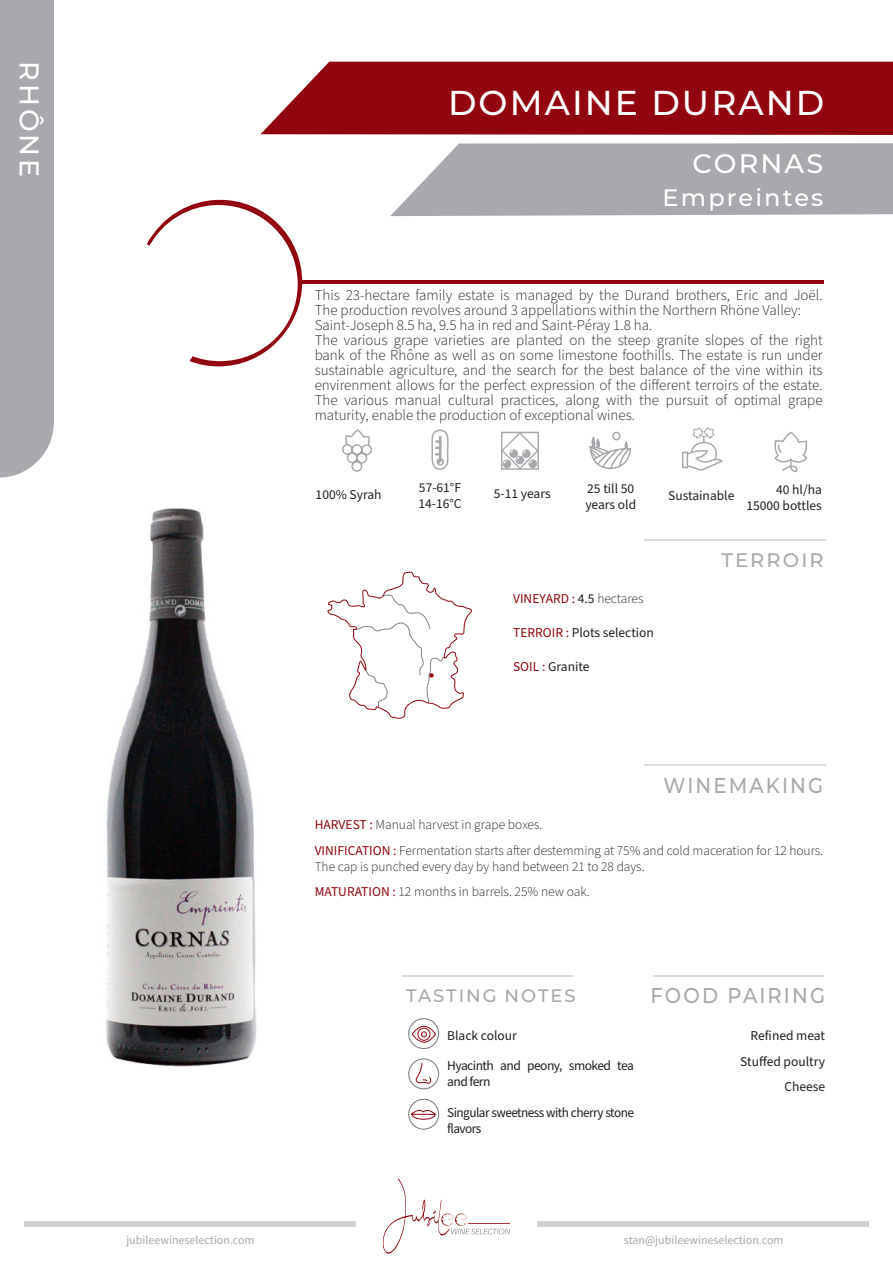
<style>
.page{position:relative;width:893px;height:1263px;background:#fff}
.page>*{position:absolute;margin:0;border:0;box-sizing:border-box;transform-origin:0 0}
.t1{font:500 34.5px "Montserrat";letter-spacing:.06em;color:#fff}
.t2{font:500 27px "Montserrat";letter-spacing:.11em;color:#fff}
.t3{font:500 26.7px "Montserrat";letter-spacing:.08em;color:#fff}
.t4{font:500 23.7px "Montserrat";letter-spacing:.09em;color:#fff}
.t5{font:500 21.45px "Montserrat";letter-spacing:.11em;color:#a8a9ad;scale:.91 1}
.t6{font:500 19.5px "Montserrat";letter-spacing:.11em;color:#a8a9ad}
.t7{font:500 18px "Montserrat";letter-spacing:.11em;color:#a8a9ad}
.t8{font:300 15px/15px "Source Sans Pro";color:#231f20}
.t9{font:300 13.5px "Source Sans Pro";color:#231f20}
.t10{font:13.5px/16.2px "Source Sans Pro";color:#231f20}
.t11{font:13.5px/16.2px "Source Sans Pro";letter-spacing:-.04em;color:#231f20}
.t12{font:13.5px "Source Sans Pro";color:#91060e}
.t13{font:12px "Source Sans Pro";color:#a8a9ad}
.s1{color:#231f20}
.s2{font-weight:300;color:#231f20}
.s3{color:#91060e}
.s4{font-weight:400;color:#91060e}
</style>
<div class="page">
<div style="left:25px;top:1221px;width:331px;height:6px;background:#d1d2d4"></div>
<div style="left:537px;top:1221px;width:331px;height:6px;background:#d1d2d4"></div>
<svg style="left:390px;top:143px;width:503px;height:73px;background:#afb0b3"></svg>
<div style="left:260px;top:62px;width:633px;height:73px;background:#91060e"></div>
<svg style="left:382px;top:1178px;width:128px;height:76px"></svg>
<div style="left:0;top:0;width:54px;height:478px;background:#a8a9ad"></div>
<hr style="left:302px;top:280px;width:522px;height:4px;background:#91060e">
<svg style="left:146px;top:199px;width:157px;height:168px"></svg>
<img style="left:106px;top:508px;width:151px;height:558px">
<div style="left:408px;top:1099px;width:31px;height:31px;border:1px solid #808285;border-radius:50%"></div>
<svg style="left:410px;top:1107px;width:26px;height:13px"></svg>
<div style="left:408px;top:1018px;width:31px;height:31px;border:1px solid #808285;border-radius:50%"></div>
<svg style="left:411px;top:1024px;width:25px;height:20px"></svg>
<div style="left:408px;top:1058px;width:31px;height:31px;border:1px solid #808285;border-radius:50%"></div>
<svg style="left:414px;top:1062px;width:18px;height:23px"></svg>
<hr style="left:644px;top:539px;width:181px;height:2px;background:#231f20">
<hr style="left:644px;top:764px;width:181px;height:2px;background:#231f20">
<hr style="left:403px;top:975px;width:170px;height:2px;background:#231f20">
<hr style="left:654px;top:975px;width:170px;height:2px;background:#231f20">
<svg style="left:342px;top:430px;width:30px;height:42px"></svg>
<svg style="left:431px;top:429px;width:18px;height:41px"></svg>
<svg style="left:774px;top:431px;width:34px;height:42px"></svg>
<svg style="left:589px;top:436px;width:43px;height:34px"></svg>
<div style="left:612px;top:432px;width:9px;height:8px;border:1px solid #a8a9ad;border-radius:50%"></div>
<svg style="left:501px;top:431px;width:38px;height:39px"></svg>
<svg style="left:682px;top:428px;width:41px;height:43px"></svg>
<svg style="left:327px;top:571px;width:145px;height:148px"></svg>
<p class="t2" style="left:48px;top:61px;width:118px;rotate:90deg">RHÔNE</p>
<p class="t1" style="left:448px;top:78px;width:378px">DOMAINE DURAND</p>
<p class="t3" style="left:693px;top:144px;width:132px">CORNAS</p>
<p class="t4" style="left:663px;top:181px;width:162px">Empreintes</p>
<p class="t8" style="left:315px;top:288px;width:509px">This 23-hectare family estate is managed by the Durand brothers, Eric and Joël.<br>The production revolves around 3 appellations within the Northern Rhöne Valley:</p>
<p class="t8" style="left:315px;top:318px;width:339px">Saint-Joseph 8.5 ha, 9.5 ha in red and Saint-Péray 1.8 ha.</p>
<p class="t8" style="left:315px;top:333px;width:510px;text-align:justify">The various grape varieties are planted on the steep granite slopes of the right bank of the Rhône as well as on some limestone foothills. The estate is run under sustainable agriculture, and the search for the best balance of the vine within its envirenment allows for the perfect expression of the different terroirs of the estate.<br>The various manual cultural practices, along with the pursuit of optimal grape maturity, enable the production of exceptional wines.</p>
<p class="t10" style="left:316px;top:487px;width:68px">100% Syrah</p>
<p class="t10" style="left:419px;top:480px;width:44px">57-61°F</p>
<p class="t10" style="left:418px;top:496px;width:45px">14-16°C</p>
<p class="t10" style="left:494px;top:486px;width:58px">5-11 years</p>
<p class="t10" style="left:585px;top:481px;width:52px">25 till 50 years old</p>
<p class="t10" style="left:776px;top:482px;width:47px">40 hl/ha</p>
<p class="t10" style="left:668px;top:488px;width:68px">Sustainable</p>
<p class="t10" style="left:746px;top:498px;width:77px">15000 bottles</p>
<p class="t12" style="left:513px;top:589px;width:132px">VINEYARD : <span class="s1">4.5</span> <span class="s2">hectares</span></p>
<p class="t10" style="left:513px;top:625px;width:142px"><span class="s3">TERROIR :</span> Plots selection</p>
<p class="t10" style="left:513px;top:659px;width:78px"><span class="s3">SOIL :</span> Granite</p>
<p class="t6" style="left:721px;top:546px;width:104px">TERROIR</p>
<p class="t5" style="left:664px;top:770px;width:177px">WINEMAKING</p>
<p class="t9" style="left:315px;top:816px;width:229px"><span class="s4">HARVEST :</span> Manual harvest in grape boxes.</p>
<p class="t9" style="left:315px;top:841px;width:510px"><span class="s4">VINIFICATION :</span> Fermentation starts after destemming at 75% and cold maceration for 12 hours.</p>
<p class="t9" style="left:315px;top:857px;width:331px">The cap is punched every day by hand between 21 to 28 days.</p>
<p class="t9" style="left:315px;top:883px;width:277px"><span class="s4">MATURATION :</span> 12 months in barrels. 25% new oak.</p>
<p class="t7" style="left:406px;top:983px;width:171px">TASTING NOTES</p>
<p class="t5" style="left:651px;top:981px;width:193px">FOOD PAIRING</p>
<p class="t10" style="left:447px;top:1027px;width:71px">Black colour</p>
<p class="t11" style="left:447px;top:1058px;width:188px">Hyacinth and peony, smoked tea and fern</p>
<p class="t11" style="left:447px;top:1105px;width:188px">Singular sweetness with cherry stone flavors</p>
<p class="t10" style="left:750px;top:1028px;width:76px">Refined meat</p>
<p class="t10" style="left:740px;top:1053px;width:86px">Stuffed poultry</p>
<p class="t10" style="left:784px;top:1079px;width:42px">Cheese</p>
<p class="t13" style="left:126px;top:1232px;width:130px">jubileewineselection.com</p>
<p class="t13" style="left:624px;top:1232px;width:161px">stan@jubileewineselection.com</p>
</div>
